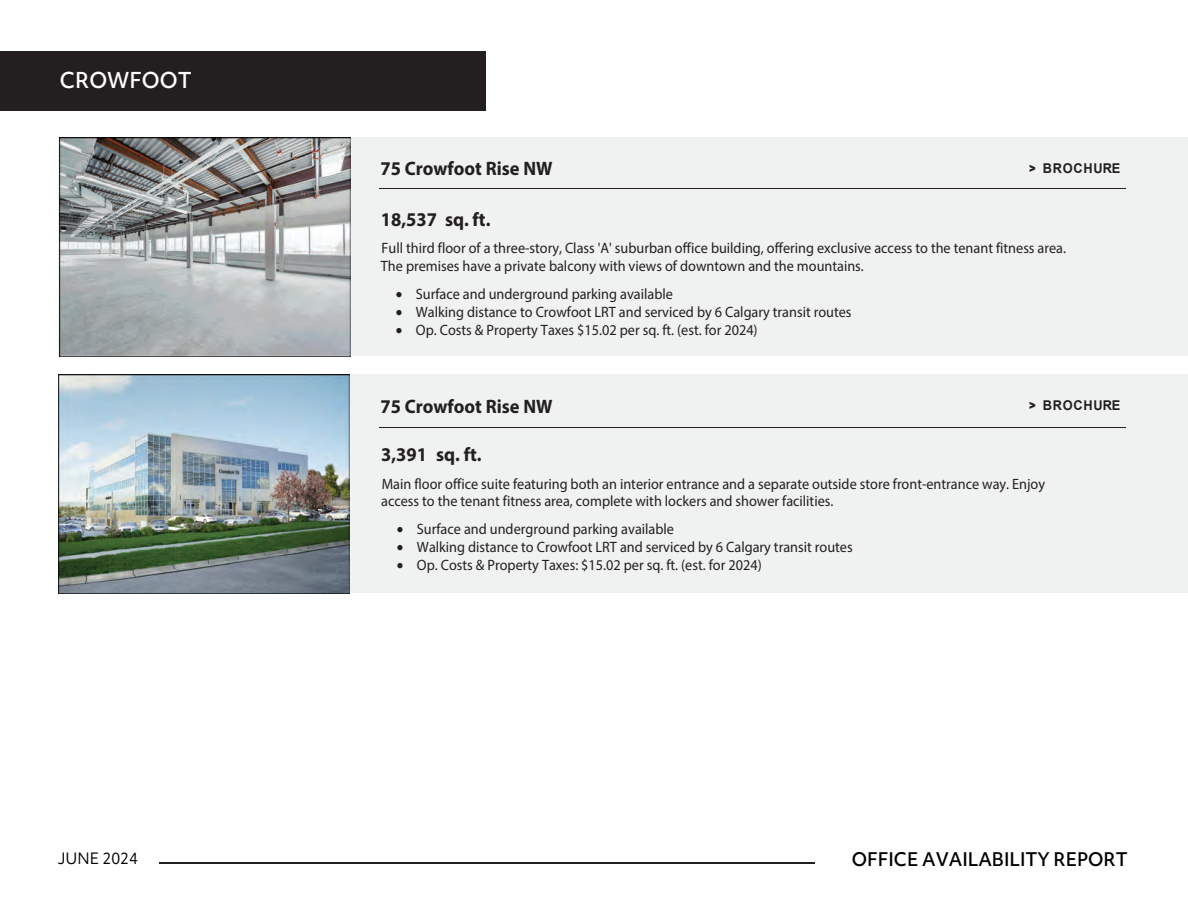
<style>
.page{position:relative;width:1188px;height:918px;background:#fff}
.page>*{position:absolute;margin:0;border:0;box-sizing:border-box;transform-origin:0 0}
.t1{font:500 21px "Objektiv Mk 1";color:#fff;scale:.95 1}
.t2{font:700 19.5px "Myriad Pro";color:#231f20;scale:.95 1}
.t3{font:500 18px "Objektiv Mk 1";color:#000;scale:.95 1}
.t4{font:15px/18px "Myriad Pro";color:#231f20;scale:.95 1}
.t5{font:15px "Objektiv Mk 1";color:#000;scale:.95 1}
.t6{font:700 13.5px "Arial";letter-spacing:.06em;color:#231f20;scale:.95 1}
.s1{font-family:"Objektiv Mk 1";font-weight:800}
.s2{font-style:inherit}
</style>
<div class="page">
<hr style="left:159px;top:863px;width:656px;height:1px;background:#231f20">
<div style="left:59px;top:374px;width:1129px;height:219px;background:#f0f1f1"></div>
<div style="left:59px;top:137px;width:1129px;height:219px;background:#f0f1f1"></div>
<div style="left:0;top:51px;width:486px;height:60px;background:#231f20"></div>
<hr style="left:379px;top:188px;width:747px;height:1px;background:#231f20">
<hr style="left:379px;top:427px;width:747px;height:1px;background:#231f20">
<img style="left:59px;top:137px;width:292px;height:219px">
<img style="left:58px;top:374px;width:292px;height:219px">
<h1 class="t1" style="left:60px;top:66px;width:140px">CROWFOOT</h1>
<h2 class="t2" style="left:380px;top:155px;width:183px">75 Crowfoot Rise NW</h2>
<h2 class="t2" style="left:381px;top:207px;width:117px">18,537 sq. ft.</h2>
<p class="t4" style="left:381px;top:238px;width:723px">Full third floor of a three-story, Class 'A' suburban office building, offering exclusive access to the tenant fitness area.<br>The premises have a private balcony with views of downtown and the mountains.</p>
<p class="t6" style="left:1028px;top:159px;width:99px"><span class="s1">&gt;</span> BROCH<span class="s2">URE</span></p>
<p class="t4" style="left:396px;top:284px;width:293px">• Surface and underground parking available</p>
<p class="t4" style="left:396px;top:302px;width:481px">• Walking distance to Crowfoot LRT and serviced by 6 Calgary transit routes</p>
<p class="t4" style="left:396px;top:321px;width:382px">• Op. Costs &amp; Property Taxes $15.02 per sq. ft. (est. for 2024)</p>
<h2 class="t2" style="left:380px;top:394px;width:183px">75 Crowfoot Rise NW</h2>
<h2 class="t2" style="left:381px;top:442px;width:107px">3,391 sq. ft.</h2>
<p class="t4" style="left:381px;top:475px;width:701px;line-height:17.4px">Main floor office suite featuring both an interior entrance and a separate outside store front-entrance way. Enjoy access to the tenant fitness area, complete with lockers and shower facilities.</p>
<p class="t6" style="left:1028px;top:396px;width:99px"><span class="s1">&gt;</span> BROCH<span class="s2">URE</span></p>
<p class="t4" style="left:397px;top:520px;width:293px">• Surface and underground parking available</p>
<p class="t4" style="left:397px;top:538px;width:481px">• Walking distance to Crowfoot LRT and serviced by 6 Calgary transit routes</p>
<p class="t4" style="left:397px;top:556px;width:385px">• Op. Costs &amp; Property Taxes: $15.02 per sq. ft. (est. for 2024)</p>
<p class="t5" style="left:58px;top:848px;width:86px">JUNE <span class="s2">2024</span></p>
<p class="t3" style="left:852px;top:847px;width:292px">OFFICE AVAILABILITY REPORT</p>
</div>
